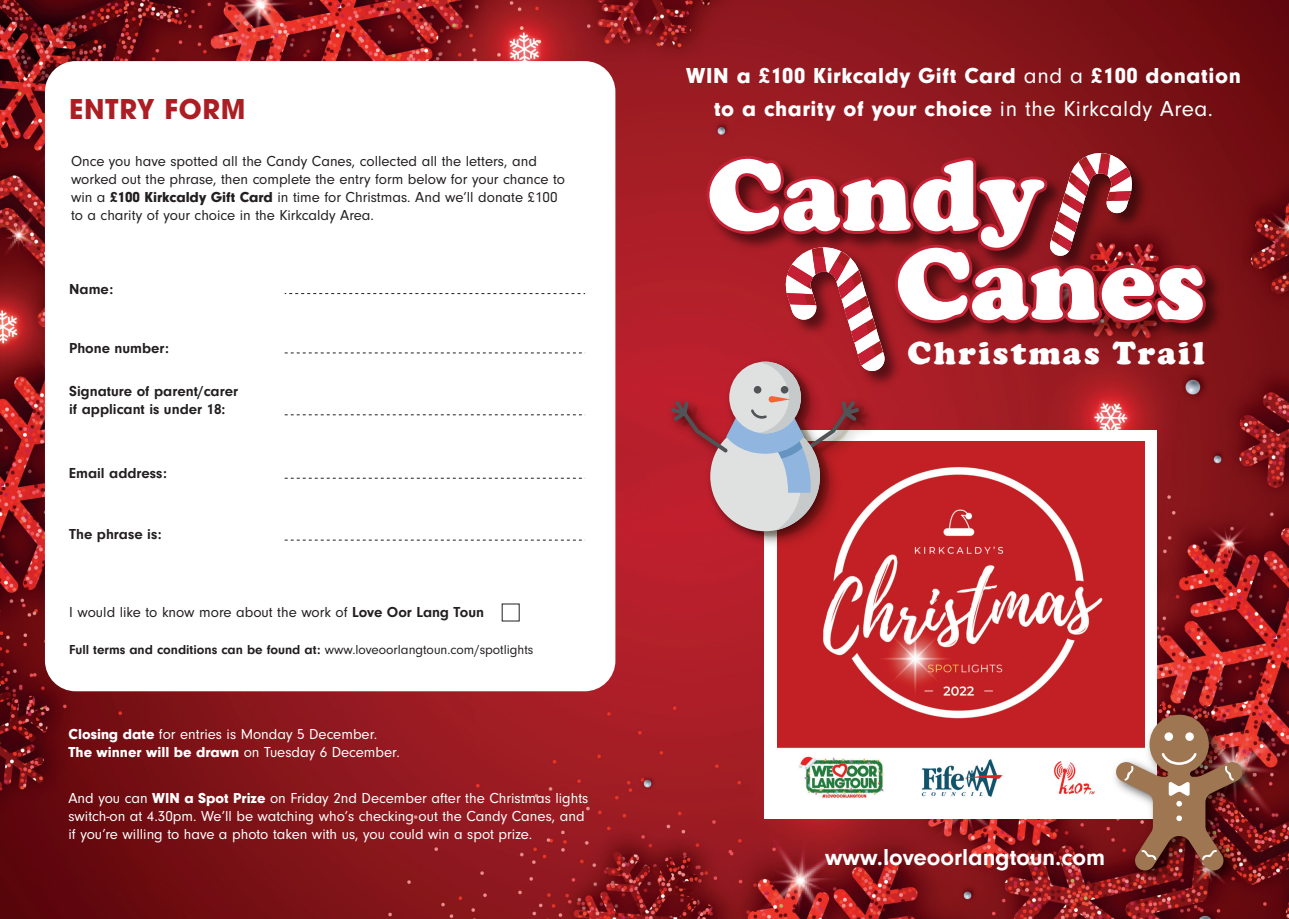
<style>
.page{position:relative;width:1289px;height:919px;background:#fff}
.page>*{position:absolute;margin:0;border:0;box-sizing:border-box;transform-origin:0 0}
.t1{font:900 32.85px "Cooper";letter-spacing:.075em;color:#fff}
.t2{font:700 27px "ITC Avant Garde Pro";letter-spacing:.025em;color:#ac1e23}
.t3{font:700 24px "Neuzeit Gro";color:#fff}
.t4{font:900 22.5px/33px "Neuzeit Gro";letter-spacing:.025em;color:#fff;text-align:center}
.t5{font:15px/18px "Neuzeit Gro";color:#231f20}
.t6{font:15px/18px "Neuzeit Gro";color:#fff}
.t7{font:700 15px/18px "Neuzeit Gro";color:#231f20}
.t8{font:700 13.5px "Neuzeit Gro";color:#231f20}
.s1{font-weight:900}
.s2{font-weight:700}
.s3{font-weight:400}
</style>
<div class="page">
<img style="left:0;top:1px;width:1288px;height:917px">
<img style="left:1205px;top:240px;width:22px;height:105px">
<div style="left:45px;top:61px;width:570px;height:630px;background:#fff;border-radius:31px"></div>
<svg style="left:285px;top:352px;width:300px;height:1px"></svg>
<svg style="left:285px;top:293px;width:300px;height:1px"></svg>
<svg style="left:285px;top:414px;width:300px;height:1px"></svg>
<svg style="left:285px;top:478px;width:300px;height:1px"></svg>
<svg style="left:285px;top:539px;width:300px;height:1px"></svg>
<div style="left:764px;top:430px;width:392px;height:388px;background:#fff"></div>
<img style="left:777px;top:536px;width:367px;height:262px">
<img style="left:662px;top:353px;width:223px;height:200px">
<svg style="left:671px;top:149px;width:534px;height:387px"></svg>
<img style="left:1107px;top:706px;width:161px;height:186px">
<img style="left:1114px;top:712px;width:137px;height:163px">
<h2 class="t2" style="left:69px;top:91px;width:178px">ENTRY FORM</h2>
<p class="t5" style="left:71px;top:153px;width:495px">Once you have spotted all the Candy Canes, collected all the letters, and worked out the phrase, then complete the entry form below for your chance to win a <span class="s1">£100 Kirkcaldy Gift Card</span> in time for Christmas. And we’ll donate £100 to a charity of your choice in the Kirkcaldy Area.</p>
<p class="t7" style="left:69px;top:280px;width:46px">Name:</p>
<p class="t7" style="left:69px;top:339px;width:101px">Phone number:</p>
<p class="t7" style="left:69px;top:382px;width:170px">Signature of parent/carer if applicant is under 18:</p>
<p class="t7" style="left:69px;top:464px;width:99px">Email address:</p>
<p class="t7" style="left:69px;top:524px;width:94px">The phrase is:</p>
<p class="t5" style="left:69px;top:603px;width:416px">I would like to know more about the work of <span class="s2">Love Oor Lang Toun</span></p>
<p class="t8" style="left:69px;top:642px;width:466px">Full terms and conditions can be found at: <span class="s3">www.loveoorlangtoun.com/spotlights</span></p>
<p class="t6" style="left:68px;top:725px;width:333px"><span class="s1">Closing date</span> for entries is Monday 5 December.<br><span class="s1">The winner will be drawn</span> on Tuesday 6 December.</p>
<p class="t6" style="left:68px;top:789px;width:521px">And you can <span class="s1">WIN a Spot Prize</span> on Friday 2nd December after the Christmas lights switch-on at 4.30pm. We’ll be watching who’s checking out the Candy Canes, and if you’re willing to have a photo taken with us, you could win a spot prize.</p>
<h3 class="t4" style="left:686px;top:59px;width:556px">WIN a £100 Kirkcaldy Gift Card <span class="s3">and a</span> £100 donation to a charity of your choice <span class="s3">in the Kirkcaldy Area.</span></h3>
<h1 class="t1" style="left:907px;top:333px;width:298px">Christmas Trail</h1>
<h3 class="t3" style="left:825px;top:843px;width:281px">www.loveoorlangtoun.com</h3>
</div>
